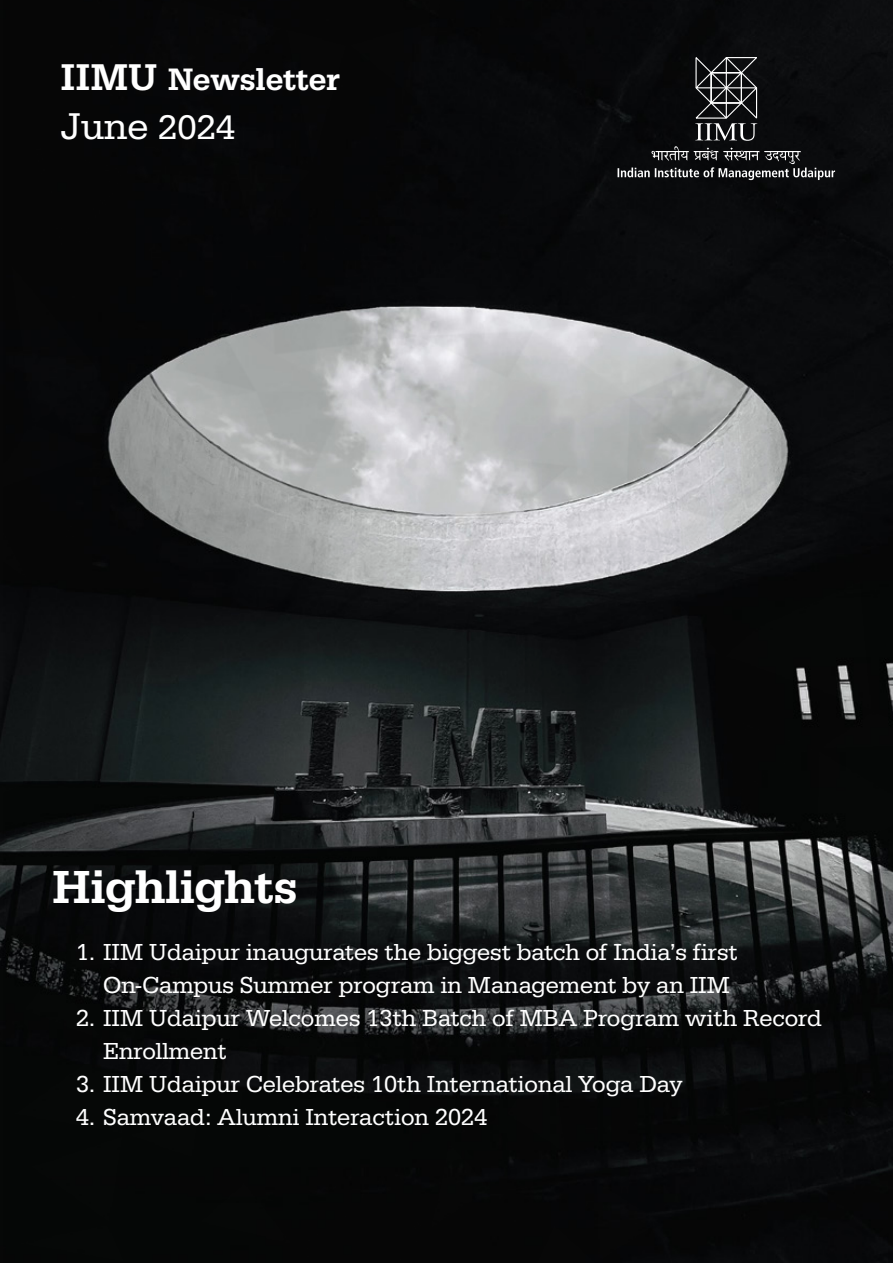
<style>
.page{position:relative;width:893px;height:1263px;background:#fff}
.page>*{position:absolute;margin:0;border:0;box-sizing:border-box;transform-origin:0 0}
.t1{font:500 48px "Serifa";color:#fff}
.t2{font:38.55px "Serifa";color:#fff}
.t3{font:500 32.1px "Serifa";color:#fff}
.t4{font:24px/33px "Serifa";color:#fff}
.s1{font-size:38.55px}
.s2{font-size:35.4px}
</style>
<div class="page">
<img style="left:3px;top:0;width:890px;height:1263px">
<svg style="left:618px;top:56px;width:217px;height:124px;background:#1f2022"></svg>
<h3 class="t3" style="left:61px;top:60px;width:281px"><span class="s1">IIMU</span> Newsletter</h3>
<h2 class="t2" style="left:61px;top:104px;width:176px">June <span class="s2">2024</span></h2>
<h1 class="t1" style="left:52px;top:859px;width:247px">Highlights</h1>
<p class="t4" style="left:103px;top:936px;width:636px;text-indent:-27px">1. IIM Udaipur inaugurates the biggest batch of India’s first<br>On-Campus Summer program in Management by an IIM</p>
<p class="t4" style="left:103px;top:1002px;width:720px;text-indent:-27px">2. IIM Udaipur Welcomes 13th Batch of MBA Program with Record<br>Enrollment</p>
<p class="t4" style="left:76px;top:1068px;width:608px">3. IIM Udaipur Celebrates 10th International Yoga Day</p>
<p class="t4" style="left:76px;top:1101px;width:413px">4. Samvaad: Alumni Interaction 2024</p>
</div>
